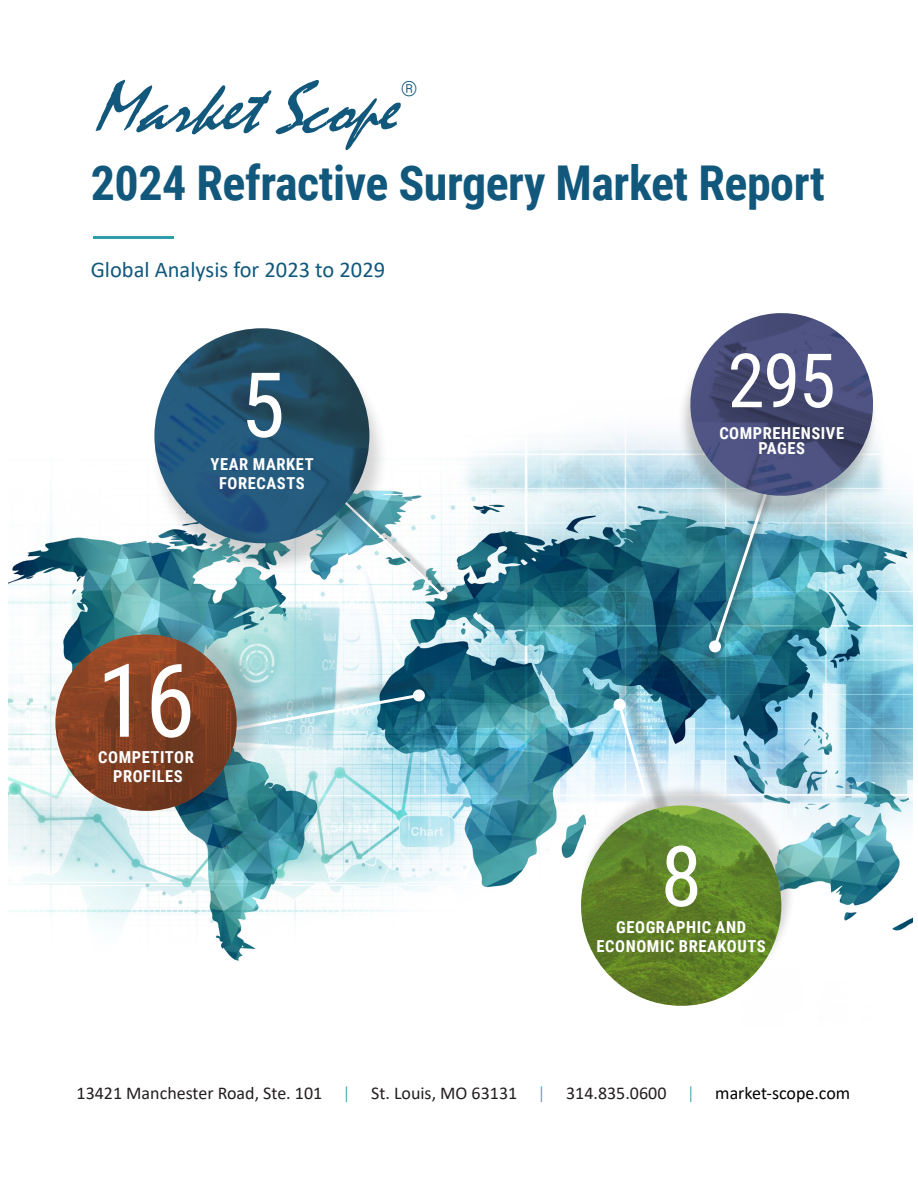
<style>
.page{position:relative;width:918px;height:1188px;background:#fff}
.page>*{position:absolute;margin:0;border:0;box-sizing:border-box;transform-origin:0 0}
.t1{font:102px "Roboto Condensed";color:#fff}
.t2{font:90px "Roboto Condensed";color:#fff}
.t3{font:84px "Roboto Condensed";color:#fff}
.t4{font:75px "Roboto Condensed";color:#fff}
.Page_Heading{font:700 48px "Roboto Condensed";letter-spacing:-.01em;color:#11587c}
.Subheading{font:22.5px "Calibri";color:#11587c}
.Page_Heading-2{font:300 21px "Roboto Condensed";color:#11587c}
.t5{font:18px "Calibri";color:#231f20}
.t6{font:700 16.5px/15px "Roboto Condensed";letter-spacing:.035em;color:#fff;text-align:center}
.s1{font-weight:300;color:#2f9eab}
.s2{color:#000}
</style>
<div class="page">
<img style="left:9px;top:433px;width:904px;height:528px">
<svg style="left:96px;top:80px;width:305px;height:70px"></svg>
<hr style="left:93px;top:237px;width:81px;height:2px;background:#2f9eab">
<div style="left:697px;top:479px;width:80px;height:195px;background:#231f20;opacity:.19"></div>
<div style="left:346px;top:498px;width:117px;height:113px;background:#231f20;opacity:.19"></div>
<svg style="left:339px;top:496px;width:107px;height:103px"></svg>
<div style="left:438px;top:591px;width:10px;height:9px;background:#fff;border-radius:50%"></div>
<div style="left:217px;top:668px;width:221px;height:59px;background:#231f20;opacity:.19"></div>
<svg style="left:267px;top:689px;width:159px;height:46px;background:#8cbbc7"></svg>
<div style="left:615px;top:679px;width:95px;height:274px;background:#231f20;opacity:.19"></div>
<svg style="left:613px;top:698px;width:83px;height:86px;background:#a7cbdb"></svg>
<div style="left:150px;top:336px;width:238px;height:239px;background:#231f20;opacity:.19"></div>
<img style="left:154px;top:328px;width:215px;height:215px">
<div style="left:677px;top:321px;width:202px;height:201px;background:#231f20;opacity:.25"></div>
<svg style="left:686px;top:500px;width:191px;height:153px;background:#65a7b7"></svg>
<img style="left:686px;top:313px;width:191px;height:187px">
<div style="left:579px;top:784px;width:216px;height:216px;background:#231f20;opacity:.19"></div>
<img style="left:581px;top:806px;width:200px;height:200px">
<div style="left:64px;top:617px;width:203px;height:199px;background:#231f20;opacity:.19"></div>
<img style="left:55px;top:634px;width:182px;height:177px">
<p class="Page_Heading-2" style="left:401px;top:73px;width:18px">®</p>
<p class="Page_Heading" style="left:91px;top:150px;width:736px">2024 Refractive Surgery Market Report</p>
<p class="Subheading" style="left:91px;top:254px;width:296px">Global Analysis for 2023 to 2029</p>
<p class="t2" style="left:241px;top:342px;width:46px">5</p>
<p class="t6" style="left:211px;top:456px;width:105px">YEAR MARKET</p>
<p class="t6" style="left:219px;top:475px;width:87px">FORECASTS</p>
<p class="t1" style="left:97px;top:629px;width:100px">16</p>
<p class="t6" style="left:98px;top:749px;width:97px">COMPETITOR</p>
<p class="t6" style="left:113px;top:768px;width:71px">PROFILES</p>
<p class="t4" style="left:728px;top:328px;width:110px">295</p>
<p class="t6" style="left:719px;top:425px;width:126px">COMPREHENSIVE<br>PAGES</p>
<p class="t3" style="left:661px;top:817px;width:43px">8</p>
<p class="t6" style="left:597px;top:916px;width:171px;line-height:19.8px">GEOGRAPHIC AND<br>ECONOMIC BREAKOUTS</p>
<p class="t5" style="left:77px;top:1080px;width:775px">13421 Manchester Road, Ste. 101 <span class="s1">|</span> St. Louis, MO 63131 <span class="s1">|</span> 314.835.0600 <span class="s1">|</span> <span class="s2">market-scope.com</span></p>
</div>
